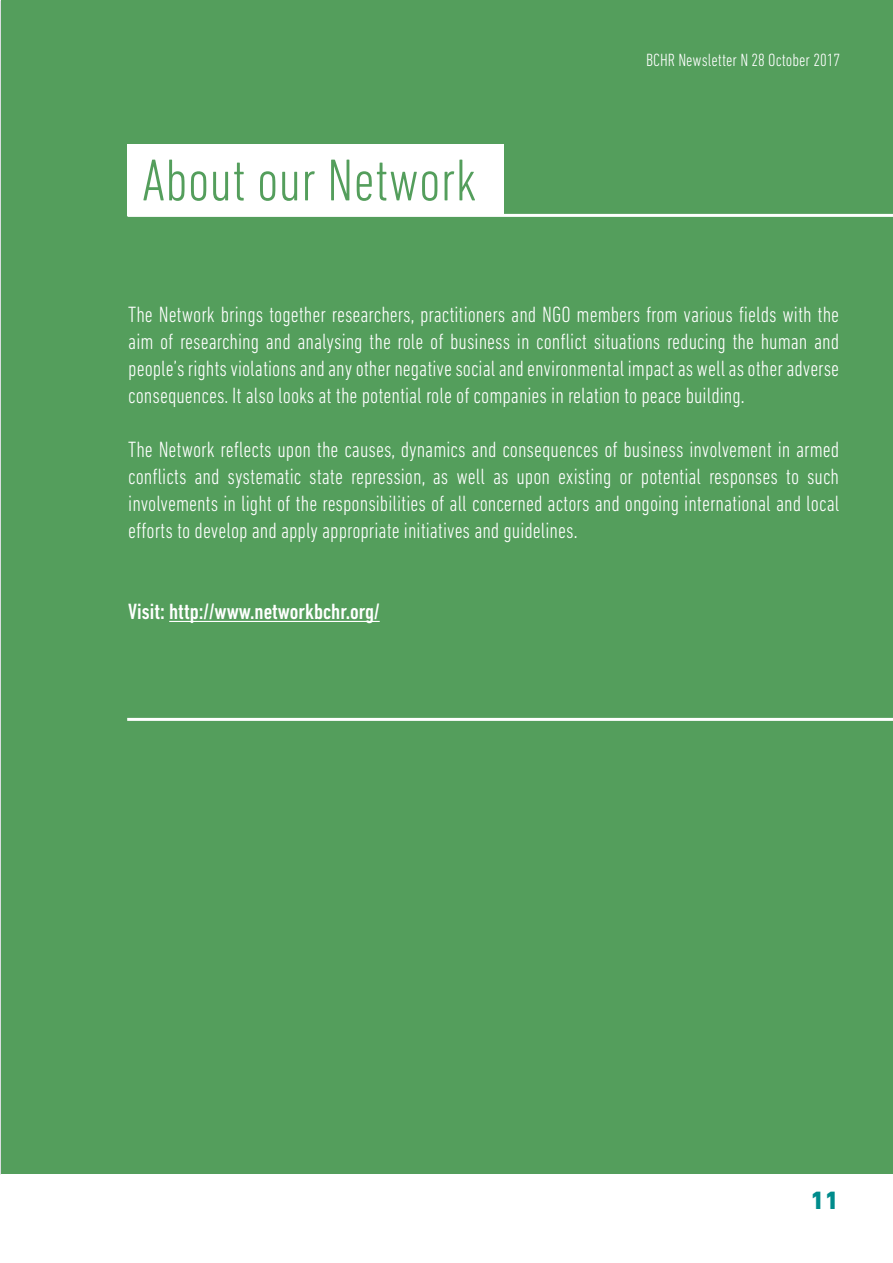
<style>
.page{position:relative;width:893px;height:1263px;background:#fff}
.page>*{position:absolute;margin:0;border:0;box-sizing:border-box;transform-origin:0 0}
.t1{font:300 condensed 60px "DIN Next LT Pro";color:#549e5c}
.t2{font:800 25.5px "DIN Next LT Pro";color:#008c8c}
.t3{font:300 condensed 22.5px/27px "DIN Next LT Pro";color:#fff;text-align:justify}
.t4{font:500 condensed 22.5px "DIN Next LT Pro";color:#fff}
.t5{font:300 condensed 18px "DIN Next LT Pro";color:#fff}
</style>
<div class="page">
<div style="left:1px;top:0;width:892px;height:1173px;background:#549e5c"></div>
<hr style="left:169px;top:621px;width:211px;height:1px;background:#fff">
<div style="left:127px;top:144px;width:376px;height:71px;background:#fff"></div>
<hr style="left:128px;top:214px;width:765px;height:3px;background:#fff">
<hr style="left:127px;top:718px;width:766px;height:3px;background:#fff">
<p class="t1" style="left:142px;top:146px;width:336px">About our Network</p>
<p class="t5" style="left:646px;top:50px;width:195px">BCHR Newsletter N 28 October 2017</p>
<p class="t3" style="left:128px;top:301px;width:712px">The Network brings together researchers, practitioners and NGO members from various fields with the aim of researching and analysing the role of business in conflict situations reducing the human and people’s rights violations and any other negative social and environmental impact as well as other adverse consequences. It also looks at the potential role of companies in relation to peace building.</p>
<p class="t3" style="left:128px;top:436px;width:713px">The Network reflects upon the causes, dynamics and consequences of business involvement in armed conflicts and systematic state repression, as well as upon existing or potential responses to such involvements in light of the responsibilities of all concerned actors and ongoing international and local efforts to develop and apply appropriate initiatives and guidelines.</p>
<p class="t4" style="left:128px;top:599px;width:253px">Visit: http://www.networkbchr.org/</p>
<p class="t2" style="left:810px;top:1185px;width:30px">11</p>
</div>
